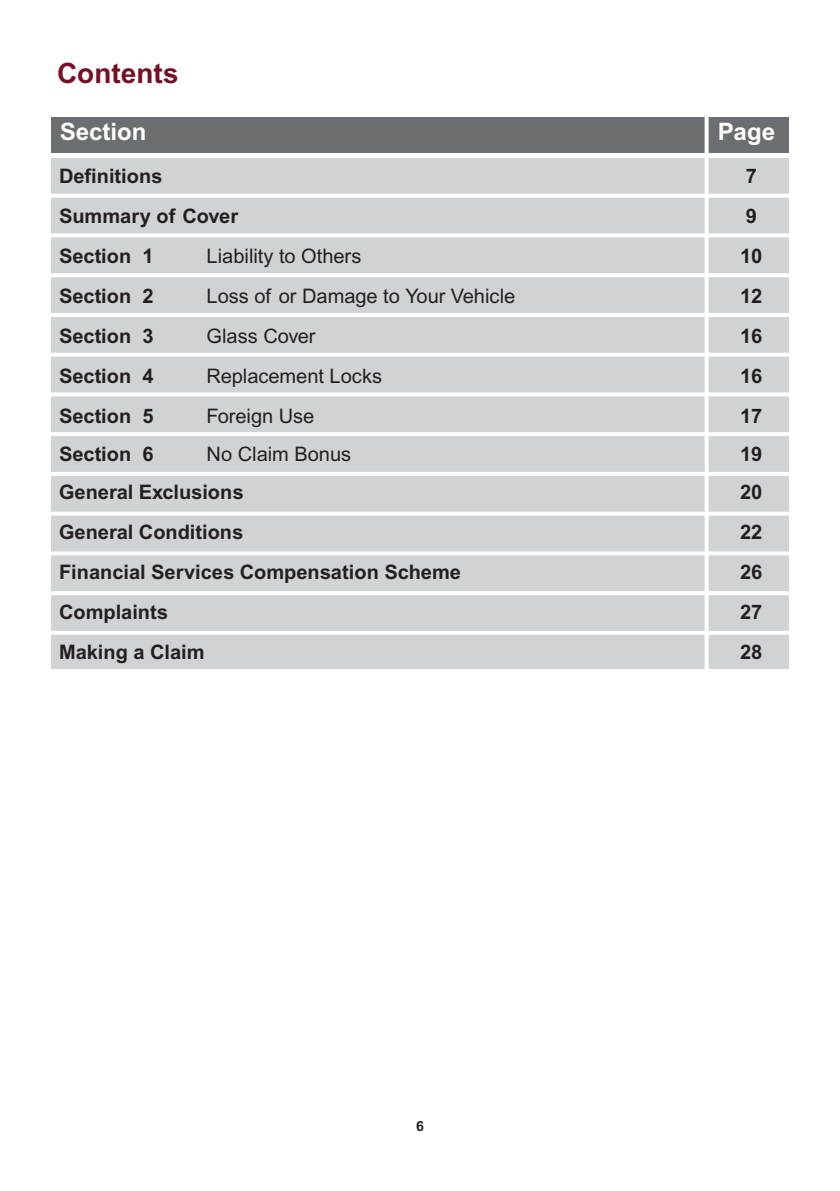
<style>
.page{position:relative;width:840px;height:1191px;background:#fff}
.page>*{position:absolute;margin:0;border:0;box-sizing:border-box;transform-origin:0 0}
.t1{font:700 28px "Arial";color:#770e28}
.t2{font:700 24px "Arial";color:#fff}
.t3{font:700 20px "Arial";color:#231f20}
.t4{font:20px "Arial";color:#231f20}
.t5{font:700 14px "Arial";color:#231f20}
</style>
<div class="page">
<div style="left:52px;top:158px;width:736px;height:510px;background:#d1d2d4"></div>
<div style="left:51px;top:117px;width:737px;height:35px;background:#6c6d70"></div>
<svg style="left:51px;top:194px;width:737px;height:4px;background:#fafbfb"></svg>
<svg style="left:51px;top:233px;width:737px;height:4px;background:#fafafa"></svg>
<hr style="left:51px;top:273px;width:737px;height:4px;background:#fff">
<hr style="left:51px;top:313px;width:737px;height:4px;background:#fff">
<svg style="left:51px;top:353px;width:737px;height:4px;background:#fafbfb"></svg>
<svg style="left:51px;top:392px;width:737px;height:4px;background:#fafafa"></svg>
<hr style="left:51px;top:432px;width:737px;height:4px;background:#fff">
<hr style="left:51px;top:472px;width:737px;height:4px;background:#fff">
<svg style="left:51px;top:511px;width:737px;height:4px;fill:#fff"></svg>
<svg style="left:51px;top:551px;width:737px;height:4px;background:#fafafa"></svg>
<hr style="left:51px;top:591px;width:737px;height:4px;background:#fff">
<hr style="left:51px;top:631px;width:737px;height:4px;background:#fff">
<svg style="left:704px;top:117px;width:4px;height:552px;background:#f7f7f7"></svg>
<h1 class="t1" style="left:57px;top:63px;width:123px">Contents</h1>
<p class="t2" style="left:60px;top:123px;width:88px">Section</p>
<p class="t2" style="left:717px;top:123px;width:59px">Page</p>
<p class="t3" style="left:59px;top:169px;width:105px">Definitions</p>
<p class="t3" style="left:745px;top:169px;width:13px">7</p>
<p class="t3" style="left:59px;top:209px;width:180px">Summary of Cover</p>
<p class="t3" style="left:745px;top:209px;width:13px">9</p>
<p class="t3" style="left:59px;top:249px;width:96px">Section 1</p>
<p class="t4" style="left:206px;top:249px;width:156px">Liability to Others</p>
<p class="t3" style="left:739px;top:249px;width:24px">10</p>
<p class="t3" style="left:59px;top:289px;width:96px">Section 2</p>
<p class="t4" style="left:206px;top:289px;width:310px">Loss of or Damage to Your Vehicle</p>
<p class="t3" style="left:739px;top:289px;width:24px">12</p>
<p class="t3" style="left:59px;top:329px;width:96px">Section 3</p>
<p class="t4" style="left:206px;top:329px;width:110px">Glass Cover</p>
<p class="t3" style="left:739px;top:329px;width:24px">16</p>
<p class="t3" style="left:59px;top:369px;width:96px">Section 4</p>
<p class="t4" style="left:206px;top:369px;width:177px">Replacement Locks</p>
<p class="t3" style="left:739px;top:369px;width:24px">16</p>
<p class="t3" style="left:59px;top:409px;width:96px">Section 5</p>
<p class="t4" style="left:206px;top:409px;width:109px">Foreign Use</p>
<p class="t3" style="left:739px;top:409px;width:24px">17</p>
<p class="t3" style="left:59px;top:447px;width:96px">Section 6</p>
<p class="t4" style="left:206px;top:447px;width:146px">No Claim Bonus</p>
<p class="t3" style="left:739px;top:447px;width:24px">19</p>
<p class="t3" style="left:59px;top:485px;width:186px">General Exclusions</p>
<p class="t3" style="left:739px;top:485px;width:24px">20</p>
<p class="t3" style="left:59px;top:525px;width:185px">General Conditions</p>
<p class="t3" style="left:739px;top:525px;width:24px">22</p>
<p class="t3" style="left:59px;top:565px;width:403px">Financial Services Compensation Scheme</p>
<p class="t3" style="left:739px;top:565px;width:24px">26</p>
<p class="t3" style="left:59px;top:605px;width:110px">Complaints</p>
<p class="t3" style="left:739px;top:605px;width:24px">27</p>
<p class="t3" style="left:59px;top:645px;width:147px">Making a Claim</p>
<p class="t3" style="left:739px;top:645px;width:24px">28</p>
<p class="t5" style="left:416px;top:1121px;width:9px">6</p>
</div>
